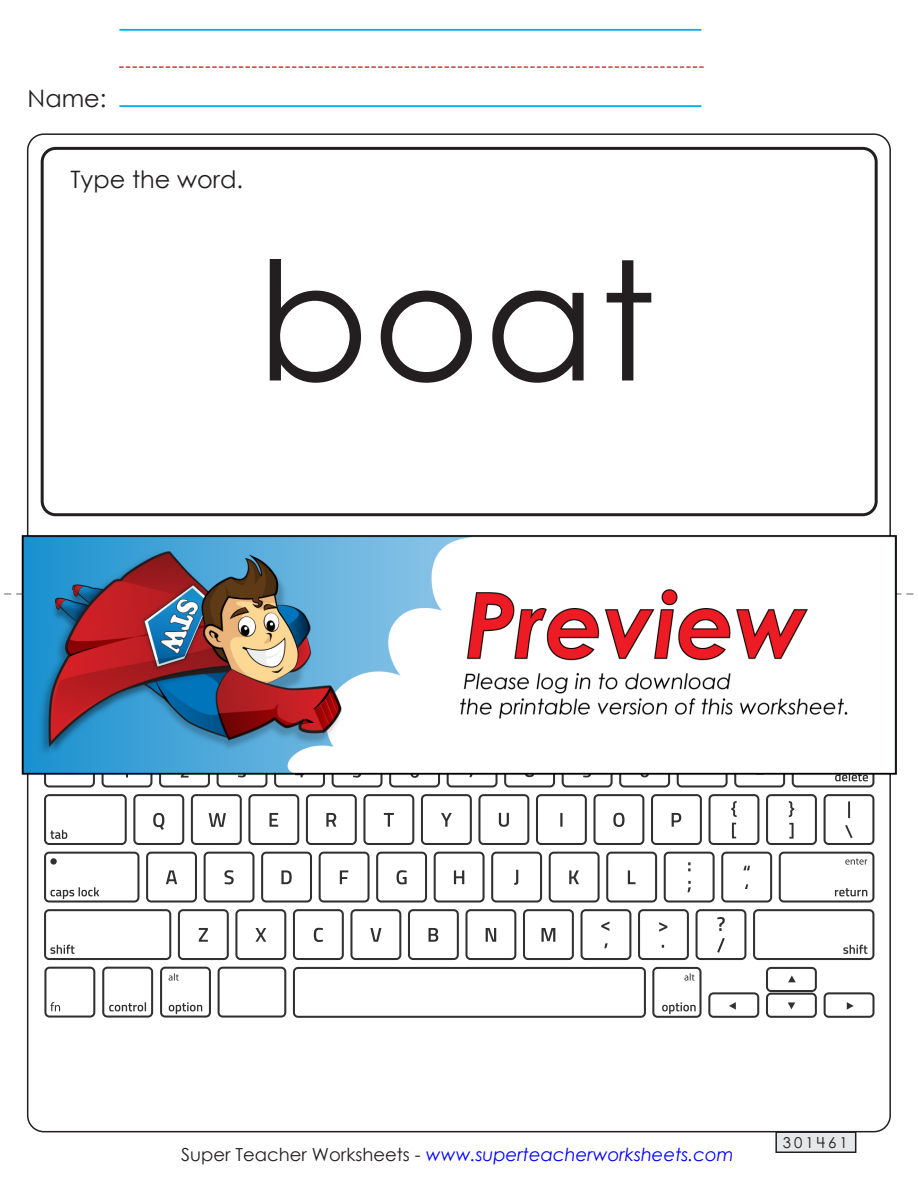
<style>
.page{position:relative;width:918px;height:1188px;background:#fff}
.page>*{position:absolute;margin:0;border:0;box-sizing:border-box;transform-origin:0 0}
.t1{font:165px "Century STW3";color:#231f20}
.t2{font:24px "Century Gothic 2";color:#231f20}
.t3{font:italic 18px "Century Gothic 2";color:#00f}
.t4{font:15px "Century STW4";letter-spacing:.2em;color:#231f20}
.s1{font-style:normal;color:#231f20}
</style>
<div class="page">
<hr style="left:120px;top:29px;width:581px;height:2px;background:#00aeef">
<hr style="left:120px;top:105px;width:581px;height:2px;background:#00aeef">
<svg style="left:119px;top:66px;width:585px;height:2px"></svg>
<div style="left:776px;top:1132px;width:80px;height:20px;background:#e6e7e9"></div>
<div style="left:775px;top:1131px;width:81px;height:22px;border:2px solid #231f20"></div>
<div style="left:41px;top:147px;width:837px;height:369px;border:3px solid #231f20;border-radius:14px"></div>
<svg style="left:44px;top:794px;width:831px;height:224px"></svg>
<svg style="left:50px;top:794px;width:818px;height:220px"></svg>
<svg style="left:5px;top:593px;width:908px;height:2px"></svg>
<img style="left:14px;top:516px;width:883px;height:274px">
<p class="t2" style="left:28px;top:81px;width:80px">Name:</p>
<p class="t2" style="left:70px;top:162px;width:174px">Type the word.</p>
<p class="t1" style="left:256px;top:206px;width:401px">boat</p>
<p class="t3" style="left:181px;top:1142px;width:554px"><span class="s1">Super Teacher Worksheets -</span> www.superteacherworksheets.com</p>
<p class="t4" style="left:783px;top:1132px;width:66px">301461</p>
</div>
